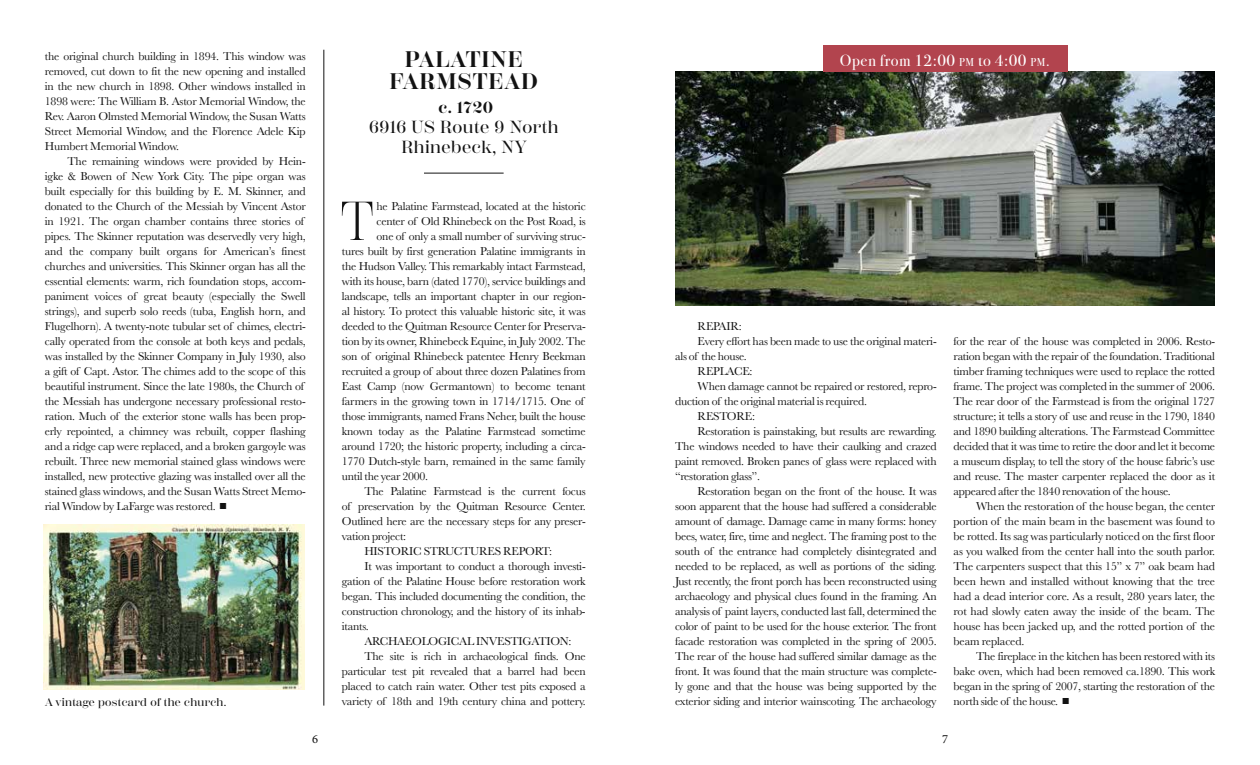
<style>
.page{position:relative;width:1260px;height:765px;background:#fff}
.page>*{position:absolute;margin:0;border:0;box-sizing:border-box;transform-origin:0 0}
.t1{font:300 54.75px "Scotch Display";color:#121212}
.t2{font:700 22.5px/22.5px "Scotch Display";letter-spacing:.04em;color:#121212;text-align:center}
.t3{font:500 17.5px/20px "Scotch Display";letter-spacing:.03em;color:#121212;text-align:center}
.t4{font:16.25px "Bodoni Svty Two ITCTT";letter-spacing:.03em;color:#fff}
.t5{font:700 16.25px "Scotch Display";color:#121212}
.t6{font:12.5px "Minion Pro";color:#121212}
.t7{font:11.88px/15px "Baskerville";letter-spacing:-.02em;color:#121212;text-align:justify}
.t8{font:500 11.25px "Scotch Display";letter-spacing:.03em;color:#121212}
.s1{font-size:11.38px}
.s2{font-style:inherit}
</style>
<div class="page">
<hr style="left:324px;top:50px;width:1px;height:656px;background:#121212">
<hr style="left:424px;top:173px;width:80px;height:1px;background:#121212">
<img style="left:44px;top:524px;width:261px;height:166px">
<img style="left:675px;top:71px;width:540px;height:234px">
<div style="left:823px;top:45px;width:244px;height:27px;background:#b2444e"></div>
<p class="t7" style="left:45px;top:49px;width:262px">the original church building in 1894. This window was removed, cut down to fit the new opening and installed in the new church in 1898. Other windows installed in 1898 were: The William B. Astor Memorial Window, the Rev. Aaron Olmsted Memorial Window, the Susan Watts Street Memorial Window, and the Florence Adele Kip Humbert Memorial Window.</p>
<p class="t7" style="left:45px;top:154px;width:263px;text-align:left;text-indent:23px">The remaining windows were provided by Hein&shy;igke &amp; Bowen of New York City. The pipe organ was built especially for this building by E. M. Skinner, and donated to the Church of the Messiah by Vincent Astor in 1921. The organ chamber contains three stories of pipes. The Skinner reputation was deservedly very high, and the company built organs for American’s finest churches and universities. This Skinner organ has all the essential elements: warm, rich foundation stops, accom&shy;paniment voices of great beauty (especially the Swell strings), and superb solo reeds (tuba, English horn, and Flugelhorn). A twenty-note tubular set of chimes, electri&shy;cally operated from the console at both keys and pedals, was installed by the Skinner Company in July 1930, also a gift of Capt. Astor. The chimes add to the scope of this beautiful instrument. Since the late 1980s, the Church of the Messiah has undergone necessary professional resto&shy;ration. Much of the exterior stone walls has been prop&shy;erly repointed, a chimney was rebuilt, copper flashing and a ridge cap were replaced, and a broken gargoyle was rebuilt. Three new memorial stained glass windows were installed, new protective glazing was installed over all the stained glass windows, and the Susan Watts Street Memo&shy;rial Window by LaFarge was restored. ■</p>
<h2 class="t2" style="left:390px;top:48px;width:150px">PALATINE<br>FARMSTEAD</h2>
<h3 class="t5" style="left:439px;top:99px;width:56px">c. 1720</h3>
<h3 class="t3" style="left:369px;top:118px;width:191px">6916 US Route 9 North<br>Rhinebeck, NY</h3>
<h1 class="t1" style="left:341px;top:190px;width:35px">T</h1>
<p class="t7" style="left:377px;top:199px;width:211px">he Palatine Farmstead, located at the historic</p>
<p class="t7" style="left:377px;top:214px;width:211px">center of Old Rhinebeck on the Post Road, is</p>
<p class="t7" style="left:377px;top:229px;width:211px">one of only a small number of surviving struc-</p>
<p class="t7" style="left:342px;top:244px;width:245px">tures built by first generation Palatine immigrants in</p>
<p class="t7" style="left:342px;top:259px;width:245px">the Hudson Valley. This remarkably intact Farmstead,</p>
<p class="t7" style="left:342px;top:274px;width:245px">with its house, barn (dated 1770), service buildings and</p>
<p class="t7" style="left:342px;top:289px;width:245px">landscape, tells an important chapter in our region-</p>
<p class="t7" style="left:342px;top:304px;width:245px">al history. To protect this valuable historic site, it was</p>
<p class="t7" style="left:342px;top:319px;width:245px">deeded to the Quitman Resource Center for Preserva-</p>
<p class="t7" style="left:342px;top:334px;width:245px">tion by its owner, Rhinebeck Equine, in July 2002. The</p>
<p class="t7" style="left:342px;top:349px;width:245px">son of original Rhinebeck patentee Henry Beekman</p>
<p class="t7" style="left:342px;top:364px;width:245px">recruited a group of about three dozen Palatines from</p>
<p class="t7" style="left:342px;top:379px;width:245px">East Camp (now Germantown) to become tenant</p>
<p class="t7" style="left:342px;top:394px;width:244px">farmers in the growing town in 1714/1715. One of</p>
<p class="t7" style="left:342px;top:409px;width:245px">those immigrants, named Frans Neher, built the house</p>
<p class="t7" style="left:342px;top:424px;width:245px">known today as the Palatine Farmstead sometime</p>
<p class="t7" style="left:342px;top:439px;width:245px">around 1720; the historic property, including a circa-</p>
<p class="t7" style="left:342px;top:454px;width:245px">1770 Dutch-style barn, remained in the same family</p>
<p class="t7" style="left:342px;top:469px;width:88px">until the year 2000.</p>
<p class="t7" style="left:364px;top:484px;width:223px">The Palatine Farmstead is the current focus</p>
<p class="t7" style="left:342px;top:499px;width:245px">of preservation by the Quitman Resource Center.</p>
<p class="t7" style="left:342px;top:514px;width:245px">Outlined here are the necessary steps for any preser-</p>
<p class="t7" style="left:342px;top:529px;width:66px">vation project:</p>
<p class="t7" style="left:364px;top:544px;width:189px">HISTORIC STRUCTURES REPORT:</p>
<p class="t7" style="left:364px;top:559px;width:223px">It was important to conduct a thorough investi-</p>
<p class="t7" style="left:342px;top:574px;width:245px">gation of the Palatine House before restoration work</p>
<p class="t7" style="left:342px;top:589px;width:245px">began. This included documenting the condition, the</p>
<p class="t7" style="left:342px;top:604px;width:245px">construction chronology, and the history of its inhab-</p>
<p class="t7" style="left:342px;top:619px;width:29px">itants.</p>
<p class="t7" style="left:364px;top:634px;width:209px">ARCHAEOLOGICAL INVESTIGATION:</p>
<p class="t7" style="left:364px;top:649px;width:223px">The site is rich in archaeological finds. One</p>
<p class="t7" style="left:342px;top:664px;width:245px">particular test pit revealed that a barrel had been</p>
<p class="t7" style="left:342px;top:679px;width:245px">placed to catch rain water. Other test pits exposed a</p>
<p class="t8" style="left:45px;top:696px;width:183px">A vintage postcard of the church.</p>
<p class="t7" style="left:342px;top:694px;width:245px">variety of 18th and 19th century china and pottery.</p>
<h3 class="t4" style="left:840px;top:47px;width:212px">Open from 12:00 <span class="s1">pm</span> to 4:00 <span class="s1">pm</span><span class="s2">.</span></h3>
<p class="t7" style="left:698px;top:319px;width:46px">REPAIR:</p>
<p class="t7" style="left:698px;top:334px;width:241px">Every effort has been made to use the original materi-</p>
<p class="t7" style="left:675px;top:349px;width:73px">als of the house.</p>
<p class="t7" style="left:698px;top:364px;width:56px">REPLACE:</p>
<p class="t7" style="left:698px;top:379px;width:241px">When damage cannot be repaired or restored, repro-</p>
<p class="t7" style="left:675px;top:394px;width:193px">duction of the original material is required.</p>
<p class="t7" style="left:698px;top:409px;width:59px">RESTORE:</p>
<p class="t7" style="left:698px;top:424px;width:241px">Restoration is painstaking, but results are rewarding.</p>
<p class="t7" style="left:675px;top:439px;width:263px">The windows needed to have their caulking and crazed</p>
<p class="t7" style="left:675px;top:454px;width:263px">paint removed. Broken panes of glass were replaced with</p>
<p class="t7" style="left:675px;top:469px;width:86px">“restoration glass”.</p>
<p class="t7" style="left:698px;top:484px;width:241px">Restoration began on the front of the house. It was</p>
<p class="t7" style="left:675px;top:499px;width:263px">soon apparent that the house had suffered a considerable</p>
<p class="t7" style="left:675px;top:514px;width:263px">amount of damage. Damage came in many forms: honey</p>
<p class="t7" style="left:675px;top:529px;width:263px">bees, water, fire, time and neglect. The framing post to the</p>
<p class="t7" style="left:675px;top:544px;width:263px">south of the entrance had completely disintegrated and</p>
<p class="t7" style="left:675px;top:559px;width:263px">needed to be replaced, as well as portions of the siding.</p>
<p class="t7" style="left:675px;top:574px;width:263px">Just recently, the front porch has been reconstructed using</p>
<p class="t7" style="left:675px;top:589px;width:263px">archaeology and physical clues found in the framing. An</p>
<p class="t7" style="left:675px;top:604px;width:263px">analysis of paint layers, conducted last fall, determined the</p>
<p class="t7" style="left:675px;top:619px;width:263px">color of paint to be used for the house exterior. The front</p>
<p class="t7" style="left:675px;top:634px;width:263px">facade restoration was completed in the spring of 2005.</p>
<p class="t7" style="left:675px;top:649px;width:263px">The rear of the house had suffered similar damage as the</p>
<p class="t7" style="left:675px;top:664px;width:263px">front. It was found that the main structure was complete-</p>
<p class="t7" style="left:675px;top:679px;width:263px">ly gone and that the house was being supported by the</p>
<p class="t7" style="left:675px;top:694px;width:263px">exterior siding and interior wainscoting. The archaeology</p>
<p class="t7" style="left:954px;top:334px;width:263px">for the rear of the house was completed in 2006. Resto&shy;ration began with the repair of the foundation. Traditional timber framing techniques were used to replace the rotted frame. The project was completed in the summer of 2006.<br>The rear door of the Farmstead is from the original 1727 structure; it tells a story of use and reuse in the 1790, 1840 and 1890 building alterations. The Farmstead Committee decided that it was time to retire the door and let it become a museum display, to tell the story of the house fabric’s use and reuse. The master carpenter replaced the door as it appeared after the 1840 renovation of the house.</p>
<p class="t7" style="left:954px;top:499px;width:263px;text-indent:23px">When the restoration of the house began, the center portion of the main beam in the basement was found to be rotted. Its sag was particularly noticed on the first floor as you walked from the center hall into the south parlor.<br>The carpenters suspect that this 15” x 7” oak beam had been hewn and installed without knowing that the tree had a dead interior core. As a result, 280 years later, the rot had slowly eaten away the inside of the beam. The house has been jacked up, and the rotted portion of the beam replaced.</p>
<p class="t7" style="left:954px;top:649px;width:263px;text-indent:23px">The fireplace in the kitchen has been restored with its bake oven, which had been removed ca.1890. This work began in the spring of 2007, starting the restoration of the north side of the house. ■</p>
<p class="t6" style="left:312px;top:731px;width:8px">6</p>
<p class="t6" style="left:942px;top:731px;width:7px">7</p>
</div>
